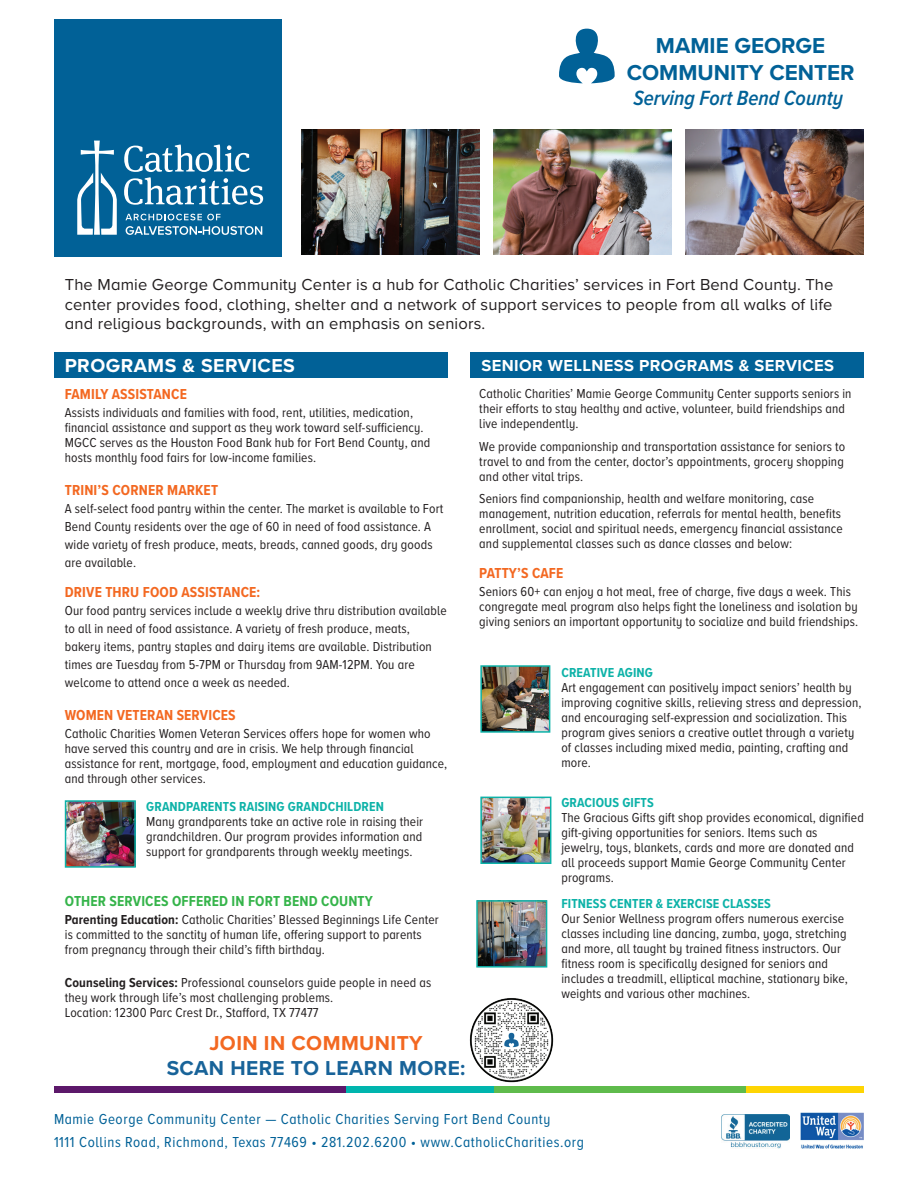
<style>
.page{position:relative;width:918px;height:1188px;background:#fff}
.page>*{position:absolute;margin:0;border:0;box-sizing:border-box;transform-origin:0 0}
.t1{font:700 22.35px/26.8px "Proxima Nova A";color:#016197;text-align:center}
.t2{font:italic 600 21.3px "Proxima Nova A Cond";color:#016197}
.t3{font:700 20.85px "Proxima Nova A";letter-spacing:.02em;color:#186399}
.t4{font:700 20.85px "Proxima Nova A";letter-spacing:.02em;color:#f36821}
.t5{font:700 19.5px "Proxima Nova A";letter-spacing:.025em;color:#fff}
.t6{font:16.5px/19.5px "Proxima Nova A";letter-spacing:.01em;color:#231f20;text-align:justify}
.t7{font:700 16.5px "Proxima Nova A";letter-spacing:.025em;color:#fff}
.t8{font:15px/22.5px "Proxima Nova A Cond";letter-spacing:.04em;color:#016197}
.t9{font:700 15px "Proxima Nova A Cond";letter-spacing:.01em;color:#f36821}
.t10{font:700 15px "Proxima Nova A Cond";letter-spacing:.01em;color:#35b44a}
.t11{font:13.5px/15px "Proxima Nova A Cond";letter-spacing:.01em;color:#231f20}
.t12{font:700 13.5px "Proxima Nova A Cond";letter-spacing:.01em;color:#0db2a8}
.s1{font-weight:700}
</style>
<div class="page">
<div style="left:54px;top:19px;width:228px;height:237px;background:#016197"></div>
<div style="left:471px;top:352px;width:393px;height:26px;background:#016197"></div>
<div style="left:54px;top:352px;width:393px;height:26px;background:#016197"></div>
<img style="left:301px;top:130px;width:178px;height:124px">
<img style="left:494px;top:130px;width:178px;height:124px">
<img style="left:686px;top:130px;width:178px;height:124px">
<svg style="left:125px;top:214px;width:96px;height:6px"></svg>
<svg style="left:126px;top:226px;width:136px;height:9px"></svg>
<svg style="left:77px;top:141px;width:40px;height:94px"></svg>
<svg style="left:124px;top:145px;width:139px;height:60px"></svg>
<div style="left:54px;top:1086px;width:292px;height:7px;background:#5c186a"></div>
<div style="left:346px;top:1086px;width:148px;height:7px;background:#00b5ae"></div>
<div style="left:494px;top:1086px;width:252px;height:7px;background:#5fbb4c"></div>
<div style="left:746px;top:1086px;width:118px;height:7px;background:#fed503"></div>
<img style="left:721px;top:1115px;width:68px;height:34px">
<img style="left:800px;top:1112px;width:64px;height:37px">
<svg style="left:559px;top:29px;width:56px;height:54px"></svg>
<img style="left:469px;top:998px;width:85px;height:85px">
<img style="left:483px;top:668px;width:64px;height:62px">
<div style="left:480px;top:665px;width:70px;height:68px;border:2px solid #0db2a8"></div>
<img style="left:479px;top:903px;width:65px;height:62px">
<div style="left:476px;top:900px;width:71px;height:68px;border:2px solid #0db2a8"></div>
<img style="left:483px;top:800px;width:65px;height:61px">
<div style="left:480px;top:797px;width:71px;height:67px;border:2px solid #0db2a8"></div>
<img style="left:68px;top:803px;width:65px;height:62px">
<div style="left:65px;top:800px;width:71px;height:68px;border:2px solid #0db2a8"></div>
<h1 class="t1" style="left:627px;top:31px;width:229px">MAMIE GEORGE<br>COMMUNITY CENTER</h1>
<h2 class="t2" style="left:633px;top:82px;width:211px">Serving Fort Bend County</h2>
<p class="t6" style="left:65px;top:274px;width:770px">The Mamie George Community Center is a hub for Catholic Charities’ services in Fort Bend County. The center provides food, clothing, shelter and a network of support services to people from all walks of life and religious backgrounds, with an emphasis on seniors.</p>
<h3 class="t5" style="left:65px;top:350px;width:232px">PROGRAMS &amp; SERVICES</h3>
<p class="t7" style="left:481px;top:353px;width:354px">SENIOR WELLNESS PROGRAMS &amp; SERVICES</p>
<p class="t9" style="left:65px;top:383px;width:124px">FAMILY ASSISTANCE</p>
<p class="t11" style="left:65px;top:405px;width:367px">Assists individuals and families with food, rent, utilities, medication, financial assistance and support as they work toward self-sufficiency.<br>MGCC serves as the Houston Food Bank hub for Fort Bend County, and hosts monthly food fairs for low-income families.</p>
<p class="t9" style="left:65px;top:479px;width:155px">TRINI’S CORNER MARKET</p>
<p class="t11" style="left:65px;top:499px;width:380px;line-height:18px">A self-select food pantry within the center. The market is available to Fort Bend County residents over the age of 60 in need of food assistance. A wide variety of fresh produce, meats, breads, canned goods, dry goods are available.</p>
<p class="t9" style="left:65px;top:581px;width:197px">DRIVE THRU FOOD ASSISTANCE:</p>
<p class="t11" style="left:65px;top:601px;width:384px;line-height:18px">Our food pantry services include a weekly drive thru distribution available to all in need of food assistance. A variety of fresh produce, meats, bakery items, pantry staples and dairy items are available. Distribution times are Tuesday from 5-7PM or Thursday from 9AM-12PM. You are welcome to attend once a week as needed.</p>
<p class="t9" style="left:65px;top:704px;width:172px">WOMEN VETERAN SERVICES</p>
<p class="t11" style="left:65px;top:726px;width:384px">Catholic Charities Women Veteran Services offers hope for women who have served this country and are in crisis. We help through financial assistance for rent, mortgage, food, employment and education guidance, and through other services.</p>
<p class="t12" style="left:146px;top:797px;width:239px">GRANDPARENTS RAISING GRANDCHILDREN</p>
<p class="t11" style="left:146px;top:813px;width:278px;text-align:justify">Many grandparents take an active role in raising their grandchildren. Our program provides information and support for grandparents through weekly meetings.</p>
<p class="t10" style="left:65px;top:890px;width:310px">OTHER SERVICES OFFERED IN FORT BEND COUNTY</p>
<p class="t11" style="left:65px;top:912px;width:376px"><span class="s1">Parenting Education:</span> Catholic Charities’ Blessed Beginnings Life Center is committed to the sanctity of human life, offering support to parents from pregnancy through their child’s fifth birthday.</p>
<p class="t11" style="left:65px;top:975px;width:368px"><span class="s1">Counseling Services:</span> Professional counselors guide people in need as they work through life’s most challenging problems.<br>Location: 12300 Parc Crest Dr., Stafford, TX 77477</p>
<h3 class="t4" style="left:209px;top:1028px;width:215px">JOIN IN COMMUNITY</h3>
<h3 class="t3" style="left:167px;top:1053px;width:300px">SCAN HERE TO LEARN MORE:</h3>
<p class="t11" style="left:479px;top:386px;width:374px">Catholic Charities’ Mamie George Community Center supports seniors in their efforts to stay healthy and active, volunteer, build friendships and live independently.</p>
<p class="t11" style="left:479px;top:438px;width:367px;text-align:justify">We provide companionship and transportation assistance for seniors to travel to and from the center, doctor’s appointments, grocery shopping and other vital trips.</p>
<p class="t11" style="left:479px;top:491px;width:365px">Seniors find companionship, health and welfare monitoring, case management, nutrition education, referrals for mental health, benefits enrollment, social and spiritual needs, emergency financial assistance and supplemental classes such as dance classes and below:</p>
<p class="t9" style="left:479px;top:562px;width:86px">PATTY’S CAFE</p>
<p class="t11" style="left:479px;top:584px;width:380px">Seniors 60+ can enjoy a hot meal, free of charge, five days a week. This congregate meal program also helps fight the loneliness and isolation by giving seniors an important opportunity to socialize and build friendships.</p>
<p class="t12" style="left:561px;top:662px;width:93px">CREATIVE AGING</p>
<p class="t11" style="left:561px;top:679px;width:302px">Art engagement can positively impact seniors’ health by improving cognitive skills, relieving stress and depression, and encouraging self-expression and socialization. This program gives seniors a creative outlet through a variety of classes including mixed media, painting, crafting and more.</p>
<p class="t12" style="left:561px;top:793px;width:94px">GRACIOUS GIFTS</p>
<p class="t11" style="left:561px;top:810px;width:304px">The Gracious Gifts gift shop provides economical, dignified gift-giving opportunities for seniors. Items such as<br>jewelry, toys, blankets, cards and more are donated and all proceeds support Mamie George Community Center programs.</p>
<p class="t12" style="left:561px;top:893px;width:211px">FITNESS CENTER &amp; EXERCISE CLASSES</p>
<p class="t11" style="left:561px;top:910px;width:288px">Our Senior Wellness program offers numerous exercise classes including line dancing, zumba, yoga, stretching and more, all taught by trained fitness instructors. Our fitness room is specifically designed for seniors and includes a treadmill, elliptical machine, stationary bike, weights and various other machines.</p>
<p class="t8" style="left:54px;top:1107px;width:531px">Mamie George Community Center — Catholic Charities Serving Fort Bend County<br>1111 Collins Road, Richmond, Texas 77469 • 281.202.6200 • www.CatholicCharities.org</p>
</div>
